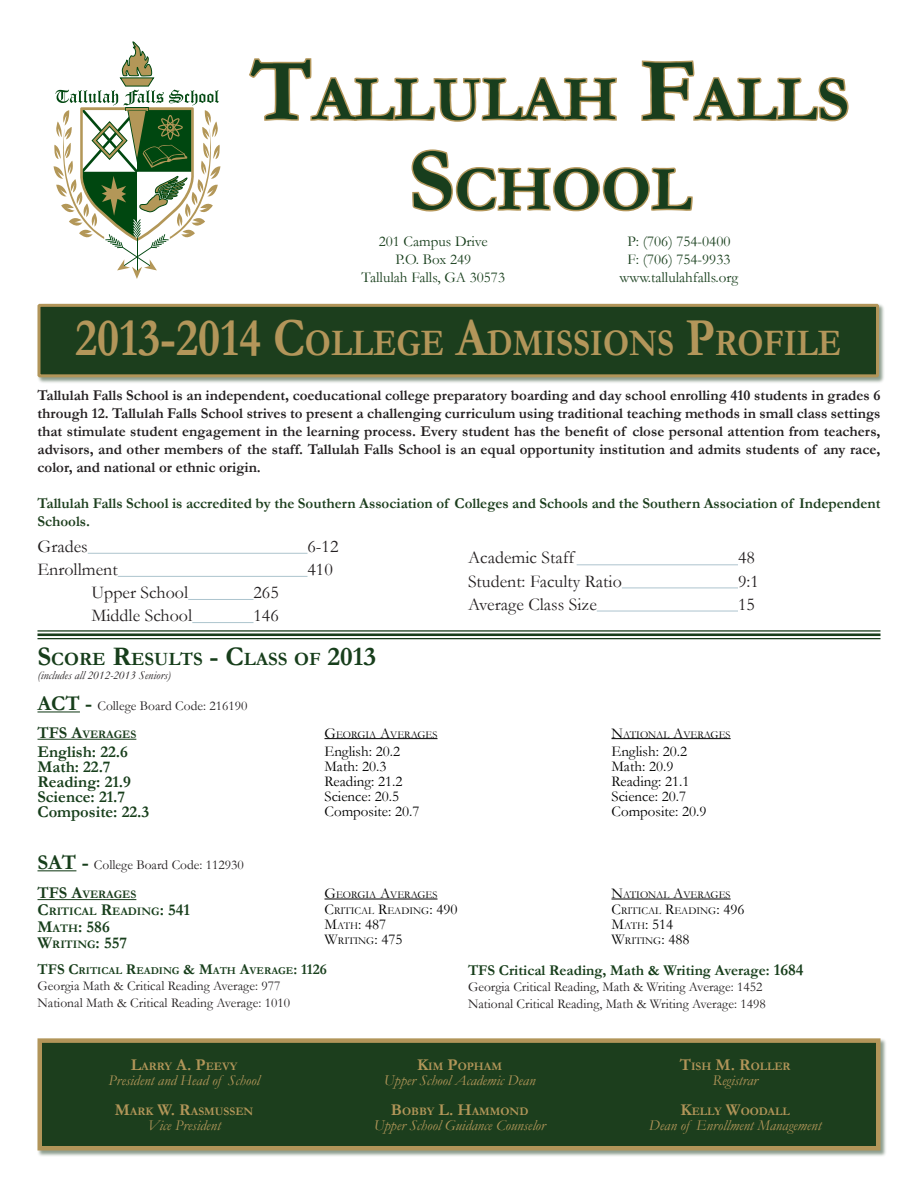
<style>
.page{position:relative;width:918px;height:1188px;background:#fff}
.page>*{position:absolute;margin:0;border:0;box-sizing:border-box;transform-origin:0 0}
.t1{font:700 63px/90px "Garamond";color:#183e1d;text-align:center}
.t2{font:700 37.8px "Garamond";color:#b3965a;scale:.87 1}
.t3{font:700 18.9px "Garamond";color:#173e1b}
.t4{font:18px "Garamond";color:#231f20}
.t5{font:700 16.5px "Garamond";color:#173e1b}
.t6{font:700 15px/18px "Garamond";color:#231f20;text-align:justify}
.t7{font:15px "Garamond";color:#000}
.t8{font:700 15px/18px "Garamond";color:#1c3e1d}
.t9{font:15px "Garamond";color:#173e1b}
.t10{font:italic 15px "Garamond";color:#b29659}
.t11{font:700 15px "Garamond";color:#173e1b}
.t12{font:italic 15px "Garamond";color:#b29559}
.t13{font:13.5px "Garamond";color:#231f20}
.t14{font:italic 12px "Garamond";color:#231f20}
.t15{font:700 11.55px "Garamond";color:#b29659}
.t16{font:700 11.55px "Garamond";color:#173e1b}
.t17{font:700 11.55px "Garamond";color:#b29559}
.t18{font:700 11.55px "Garamond";color:#183c1b}
.t19{font:10.5px "Garamond";color:#000}
.t20{font:700 10.5px "Garamond";color:#173e1b}
.s1{font-size:90px}
.s2{font-size:54px}
.s3{font-size:27px}
.s4{font-weight:700;font-size:21px;color:#173e1b}
.s5{font-size:16.5px}
.s6{font-size:15px}
.s7{font-size:11.55px}
.s8{font-size:10.5px}
</style>
<div class="page">
<hr style="left:88px;top:553px;width:220px;height:1px;background:#adc4ce">
<hr style="left:118px;top:576px;width:190px;height:1px;background:#adc4ce">
<hr style="left:188px;top:599px;width:66px;height:1px;background:#adc4ce">
<hr style="left:192px;top:622px;width:62px;height:1px;background:#aec5ce">
<hr style="left:577px;top:564px;width:161px;height:1px;background:#adc4ce">
<hr style="left:622px;top:587px;width:116px;height:1px;background:#adc4ce">
<hr style="left:597px;top:611px;width:141px;height:1px;background:#adc4ce">
<hr style="left:37px;top:630px;width:843px;height:2px;background:#183c1b">
<hr style="left:37px;top:633px;width:843px;height:3px;background:#183c1b">
<hr style="left:37px;top:638px;width:843px;height:1px;background:#183c1b">
<svg style="left:249px;top:58px;width:600px;height:154px"></svg>
<svg style="left:53px;top:41px;width:168px;height:238px"></svg>
<div style="left:37px;top:303px;width:849px;height:81px;background:#1b3c1d;opacity:.5"></div>
<div style="left:39px;top:305px;width:839px;height:71px;background:#1c3e1d"></div>
<div style="left:38px;top:304px;width:841px;height:73px;border:3px solid #b29559"></div>
<hr style="left:38px;top:711px;width:42px;height:1px;background:#173e1b">
<hr style="left:38px;top:870px;width:38px;height:1px;background:#173e1b">
<hr style="left:38px;top:739px;width:98px;height:1px;background:#183c1b">
<hr style="left:324px;top:738px;width:114px;height:1px;background:#000">
<hr style="left:612px;top:738px;width:119px;height:1px;background:#000">
<div style="left:37px;top:1037px;width:851px;height:120px;background:#1b3c1d;opacity:.5"></div>
<div style="left:40px;top:1041px;width:838px;height:107px;background:#1c3e1d"></div>
<div style="left:38px;top:1038px;width:842px;height:112px;border:4px solid #b29559"></div>
<hr style="left:38px;top:899px;width:98px;height:1px;background:#183c1b">
<hr style="left:324px;top:899px;width:114px;height:1px;background:#000">
<hr style="left:612px;top:899px;width:119px;height:1px;background:#000">
<p class="t1" style="left:251px;top:55px;width:600px"><span class="s1">T</span>allulah <span class="s1">F</span>alls<br><span class="s1">S</span>chool</p>
<p class="t9" style="left:379px;top:231px;width:111px">201 Campus Drive</p>
<p class="t9" style="left:395px;top:249px;width:77px">P.O. Box 249</p>
<p class="t9" style="left:362px;top:267px;width:145px">Tallulah Falls, GA 30573</p>
<p class="t9" style="left:627px;top:231px;width:105px">P: (706) 754-0400</p>
<p class="t9" style="left:627px;top:249px;width:105px">F: (706) 754-9933</p>
<p class="t9" style="left:619px;top:267px;width:120px">www.tallulahfalls.org</p>
<p class="t2" style="left:75px;top:318px;width:882px"><span class="s2">2013-2014 C</span>ollege <span class="s2">A</span>dmissions <span class="s2">P</span>rofile</p>
<p class="t6" style="left:38px;top:387px;width:845px">Tallulah Falls School is an independent, coeducational college preparatory boarding and day school enrolling 410 students in grades 6 through 12. Tallulah Falls School strives to present a challenging curriculum using traditional teaching methods in small class settings that stimulate student engagement in the learning process. Every student has the benefit of close personal attention from teachers, advisors, and other members of the staff. Tallulah Falls School is an equal opportunity institution and admits students of any race, color, and national or ethnic origin.</p>
<p class="t8" style="left:38px;top:495px;width:844px">Tallulah Falls School is accredited by the Southern Association of Colleges and Schools and the Southern Association of Independent<br>Schools.</p>
<p class="t4" style="left:38px;top:534px;width:52px">Grades</p>
<p class="t4" style="left:308px;top:534px;width:32px">6-12</p>
<p class="t4" style="left:38px;top:557px;width:82px">Enrollment</p>
<p class="t4" style="left:308px;top:557px;width:27px">410</p>
<p class="t4" style="left:92px;top:580px;width:98px">Upper School</p>
<p class="t4" style="left:254px;top:580px;width:27px">265</p>
<p class="t4" style="left:92px;top:603px;width:102px">Middle School</p>
<p class="t4" style="left:254px;top:603px;width:27px">146</p>
<p class="t4" style="left:468px;top:546px;width:108px">Academic Staff</p>
<p class="t4" style="left:738px;top:546px;width:18px">48</p>
<p class="t4" style="left:468px;top:569px;width:155px">Student: Faculty Ratio</p>
<p class="t4" style="left:738px;top:569px;width:22px">9:1</p>
<p class="t4" style="left:468px;top:592px;width:130px">Average Class Size</p>
<p class="t4" style="left:738px;top:592px;width:18px">15</p>
<p class="t3" style="left:38px;top:646px;width:340px"><span class="s3">S</span>core <span class="s3">R</span>esults <span class="s3">- C</span>lass of <span class="s3">2013</span></p>
<p class="t14" style="left:38px;top:667px;width:135px">(includes all 2012-2013 Seniors)</p>
<p class="t13" style="left:38px;top:697px;width:211px"><span class="s4">ACT -</span> College Board Code: 216190</p>
<p class="t5" style="left:38px;top:741px;width:92px">English: 22.6</p>
<p class="t5" style="left:38px;top:756px;width:75px">Math: 22.7</p>
<p class="t5" style="left:38px;top:771px;width:95px">Reading: 21.9</p>
<p class="t5" style="left:38px;top:786px;width:89px">Science: 21.7</p>
<p class="t5" style="left:38px;top:801px;width:113px">Composite: 22.3</p>
<p class="t18" style="left:38px;top:726px;width:100px"><span class="s5">TFS A</span>verages</p>
<p class="t19" style="left:324px;top:727px;width:115px"><span class="s6">G</span>eorgia <span class="s6">A</span>verages</p>
<p class="t19" style="left:612px;top:727px;width:121px"><span class="s6">N</span>ational <span class="s6">A</span>verages</p>
<p class="t7" style="left:324px;top:741px;width:77px">English: 20.2</p>
<p class="t7" style="left:324px;top:756px;width:64px">Math: 20.3</p>
<p class="t7" style="left:324px;top:771px;width:80px">Reading: 21.2</p>
<p class="t7" style="left:324px;top:786px;width:76px">Science: 20.5</p>
<p class="t7" style="left:324px;top:801px;width:97px">Composite: 20.7</p>
<p class="t7" style="left:612px;top:741px;width:77px">English: 20.2</p>
<p class="t7" style="left:612px;top:756px;width:64px">Math: 20.9</p>
<p class="t7" style="left:612px;top:771px;width:80px">Reading: 21.1</p>
<p class="t7" style="left:612px;top:786px;width:76px">Science: 20.7</p>
<p class="t7" style="left:612px;top:801px;width:97px">Composite: 20.9</p>
<p class="t13" style="left:38px;top:856px;width:208px"><span class="s4">SAT -</span> College Board Code: 112930</p>
<p class="t16" style="left:38px;top:904px;width:154px"><span class="s5">C</span>ritical <span class="s5">R</span>eading<span class="s5">: 541</span></p>
<p class="t5" style="left:38px;top:915px;width:74px">M<span class="s7">ath</span>: 586</p>
<p class="t16" style="left:38px;top:937px;width:91px"><span class="s5">W</span>riting<span class="s5">: 557</span></p>
<p class="t18" style="left:38px;top:887px;width:100px"><span class="s5">TFS A</span>verages</p>
<p class="t19" style="left:324px;top:888px;width:115px"><span class="s6">G</span>eorgia <span class="s6">A</span>verages</p>
<p class="t19" style="left:612px;top:888px;width:121px"><span class="s6">N</span>ational <span class="s6">A</span>verages</p>
<p class="t19" style="left:324px;top:904px;width:135px"><span class="s6">C</span>ritical <span class="s6">R</span>eading<span class="s6">: 490</span></p>
<p class="t7" style="left:324px;top:915px;width:63px">M<span class="s8">ath</span>: 487</p>
<p class="t19" style="left:324px;top:934px;width:80px"><span class="s6">W</span>riting<span class="s6">: 475</span></p>
<p class="t19" style="left:612px;top:904px;width:135px"><span class="s6">C</span>ritical <span class="s6">R</span>eading<span class="s6">: 496</span></p>
<p class="t7" style="left:612px;top:915px;width:63px">M<span class="s8">ath</span>: 514</p>
<p class="t19" style="left:612px;top:934px;width:80px"><span class="s6">W</span>riting<span class="s6">: 488</span></p>
<p class="t20" style="left:38px;top:963px;width:291px"><span class="s6">TFS C</span>ritical <span class="s6">R</span>eading <span class="s6">&amp; M</span>ath <span class="s6">A</span>verage<span class="s6">: 1126</span></p>
<p class="t13" style="left:38px;top:977px;width:244px">Georgia Math &amp; Critical Reading Average: 977</p>
<p class="t13" style="left:38px;top:993px;width:254px">National Math &amp; Critical Reading Average: 1010</p>
<p class="t15" style="left:131px;top:1058px;width:108px"><span class="s5">L</span>arry <span class="s5">A. P</span>eevy</p>
<p class="t10" style="left:109px;top:1070px;width:153px">President and Head of School</p>
<p class="t15" style="left:115px;top:1103px;width:140px"><span class="s5">M</span>ark <span class="s5">W. R</span>asmussen</p>
<p class="t10" style="left:147px;top:1115px;width:75px">Vice President</p>
<p class="t11" style="left:468px;top:960px;width:337px">TFS Critical Reading, Math &amp; Writing Average: <span class="s5">1684</span></p>
<p class="t13" style="left:468px;top:978px;width:296px">Georgia Critical Reading, Math &amp; Writing Average: 1452</p>
<p class="t13" style="left:468px;top:994px;width:299px">National Critical Reading, Math &amp; Writing Average: 1498</p>
<p class="t15" style="left:417px;top:1058px;width:87px"><span class="s5">K</span>im <span class="s5">P</span>opham</p>
<p class="t10" style="left:384px;top:1070px;width:153px">Upper School Academic Dean</p>
<p class="t15" style="left:391px;top:1103px;width:139px"><span class="s5">B</span>obby <span class="s5">L. H</span>ammond</p>
<p class="t10" style="left:374px;top:1115px;width:173px">Upper School Guidance Counselor</p>
<p class="t17" style="left:680px;top:1058px;width:113px"><span class="s5">T</span>ish <span class="s5">M. R</span>oller</p>
<p class="t12" style="left:713px;top:1070px;width:47px">Registrar</p>
<p class="t17" style="left:681px;top:1103px;width:111px"><span class="s5">K</span>elly <span class="s5">W</span>oodall</p>
<p class="t12" style="left:649px;top:1115px;width:174px">Dean of Enrollment Management</p>
</div>
